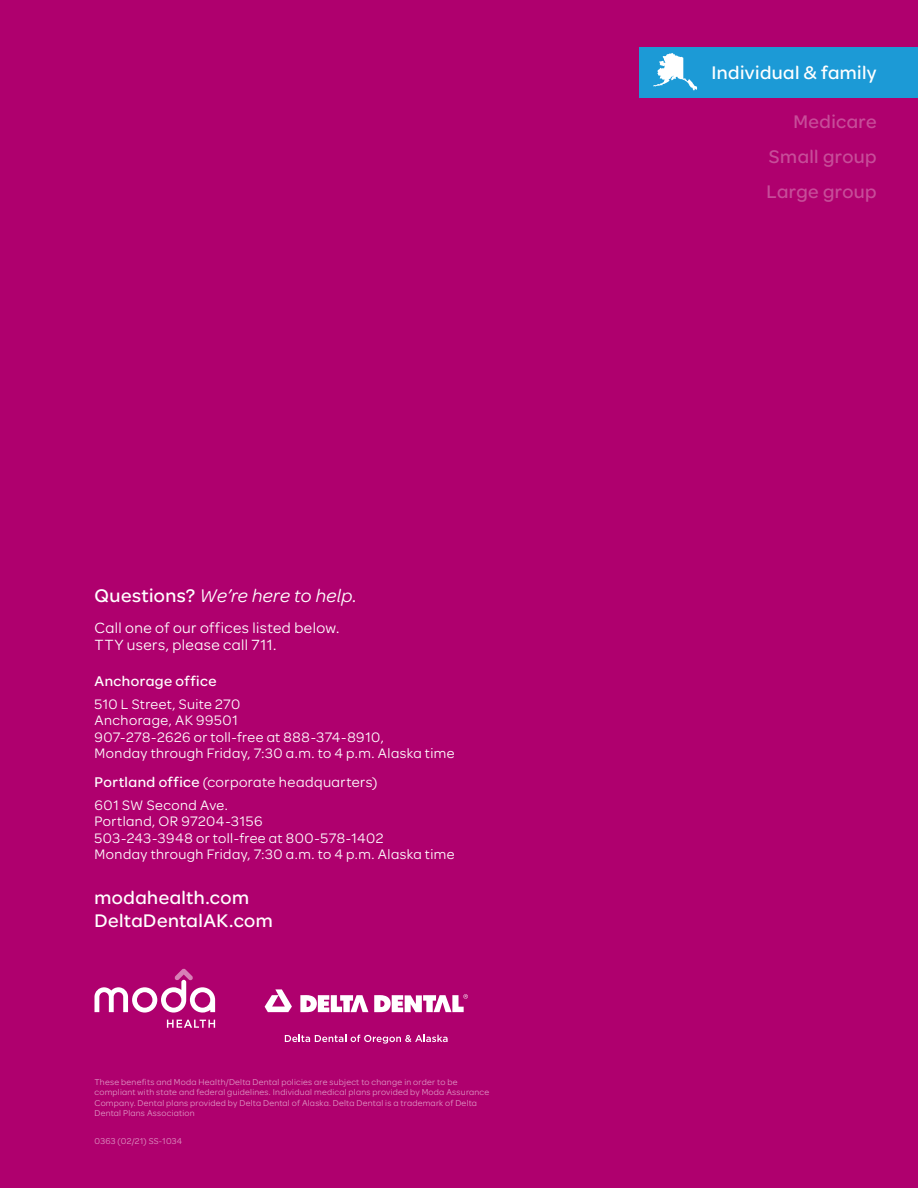
<style>
.page{position:relative;width:918px;height:1188px;background:#af006e}
.page>*{position:absolute;margin:0;border:0;box-sizing:border-box;transform-origin:0 0}
.t1{font:500 19.5px/23.4px "Omnes Moda";letter-spacing:.02em;color:#fff}
.t2{font:500 19.5px/35.2px "Omnes Moda";letter-spacing:.02em;color:#c74d99;text-align:justify}
.t3{font:italic 19.5px "Omnes Moda";letter-spacing:.02em;color:#fff}
.t4{font:15.75px/17.2px "Omnes Moda";letter-spacing:.025em;color:#fff}
.t5{font:15px "Omnes Moda";letter-spacing:.03em;color:#fff}
.t6{font:500 15px "Omnes Moda";letter-spacing:.03em;color:#fff}
.t7{font:14.7px/16.2px "Omnes Moda";letter-spacing:.03em;color:#fff}
.t8{font:9px/10.5px "Omnes Moda";letter-spacing:.025em;color:#df99c5}
.s1{font-weight:500;font-style:normal}
.s2{font-weight:500}
</style>
<div class="page">
<div style="left:639px;top:47px;width:279px;height:50px;background:#1c9ad6"></div>
<svg style="left:653px;top:53px;width:44px;height:37px"></svg>
<svg style="left:167px;top:1020px;width:48px;height:8px"></svg>
<svg style="left:95px;top:969px;width:120px;height:44px"></svg>
<svg style="left:265px;top:989px;width:27px;height:23px"></svg>
<svg style="left:300px;top:995px;width:68px;height:17px"></svg>
<svg style="left:374px;top:994px;width:94px;height:18px"></svg>
<svg style="left:285px;top:1035px;width:163px;height:9px"></svg>
<h1 class="t3" style="left:94px;top:583px;width:264px"><span class="s1">Questions?</span> We’re here to help.</h1>
<h2 class="t4" style="left:94px;top:618px;width:245px">Call one of our offices listed below.<br>TTY users, please call 711.</h2>
<h3 class="t6" style="left:94px;top:671px;width:123px">Anchorage office</h3>
<h3 class="t7" style="left:94px;top:696px;width:362px">510 L Street, Suite 270<br>Anchorage, AK 99501<br>907-278-2626 or toll-free at 888-374-8910,<br>Monday through Friday, 7:30 a.m. to 4 p.m. Alaska time</h3>
<h3 class="t5" style="left:94px;top:772px;width:284px"><span class="s2">Portland office</span> (corporate headquarters)</h3>
<h3 class="t7" style="left:94px;top:796px;width:362px">601 SW Second Ave.<br>Portland, OR 97204-3156<br>503-243-3948 or toll-free at 800-578-1402<br>Monday through Friday, 7:30 a.m. to 4 p.m. Alaska time</h3>
<h1 class="t1" style="left:94px;top:884px;width:180px">modahealth.com<br>DeltaDentalAK.com</h1>
<p class="t8" style="left:94px;top:1076px;width:396px">These benefits and Moda Health/Delta Dental policies are subject to change in order to be compliant with state and federal guidelines. Individual medical plans provided by Moda Assurance Company. Dental plans provided by Delta Dental of Alaska. Delta Dental is a trademark of Delta Dental Plans Association</p>
<p class="t8" style="left:94px;top:1135px;width:89px">0363 (02/21) SS-1034</p>
<h1 class="t1" style="left:711px;top:60px;width:167px">Individual &amp; family</h1>
<h1 class="t2" style="left:766px;top:102px;width:112px;text-indent:27px">Medicare Small group Large group</h1>
</div>
